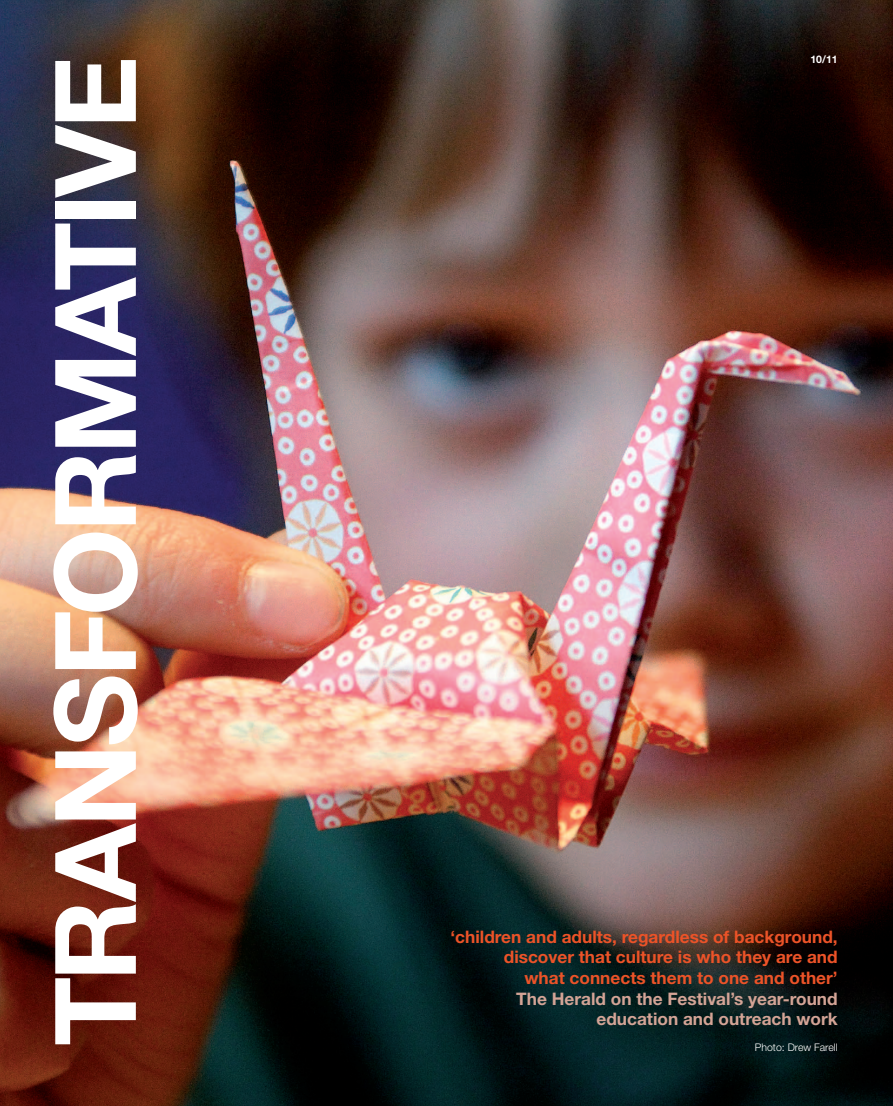
<style>
.page{position:relative;width:893px;height:1106px;background:#fff}
.page>*{position:absolute;margin:0;border:0;box-sizing:border-box;transform-origin:0 0}
.t1{font:700 112.8px "Helvetica Neue LT Std";letter-spacing:-.03em;color:#fff}
.t2{font:700 17.25px/20.7px "Helvetica Neue LT Std";color:#ec5328;text-align:right}
.t3{font:700 17.25px/20.7px "Helvetica Neue LT Std";color:#d4a496;text-align:right}
.t4{font:300 10.5px "Helvetica Neue LT Std";color:#fff}
.t5{font:700 10.5px "Helvetica Neue LT Std";color:#fff}
</style>
<div class="page">
<img style="left:0;top:0;width:893px;height:1106px">
<h1 class="t1" style="left:26px;top:1045px;width:991px;rotate:-90deg">transformative</h1>
<p class="t5" style="left:810px;top:53px;width:29px">10/11</p>
<p class="t2" style="left:450px;top:925px;width:389px">‘children and adults, regardless of background, discover that culture is who they are and<br>what connects them to one and other’</p>
<p class="t3" style="left:516px;top:987px;width:323px">The Herald on the Festival’s year-round education and outreach work</p>
<p class="t4" style="left:755px;top:1040px;width:84px">Photo: Drew Farell</p>
</div>
